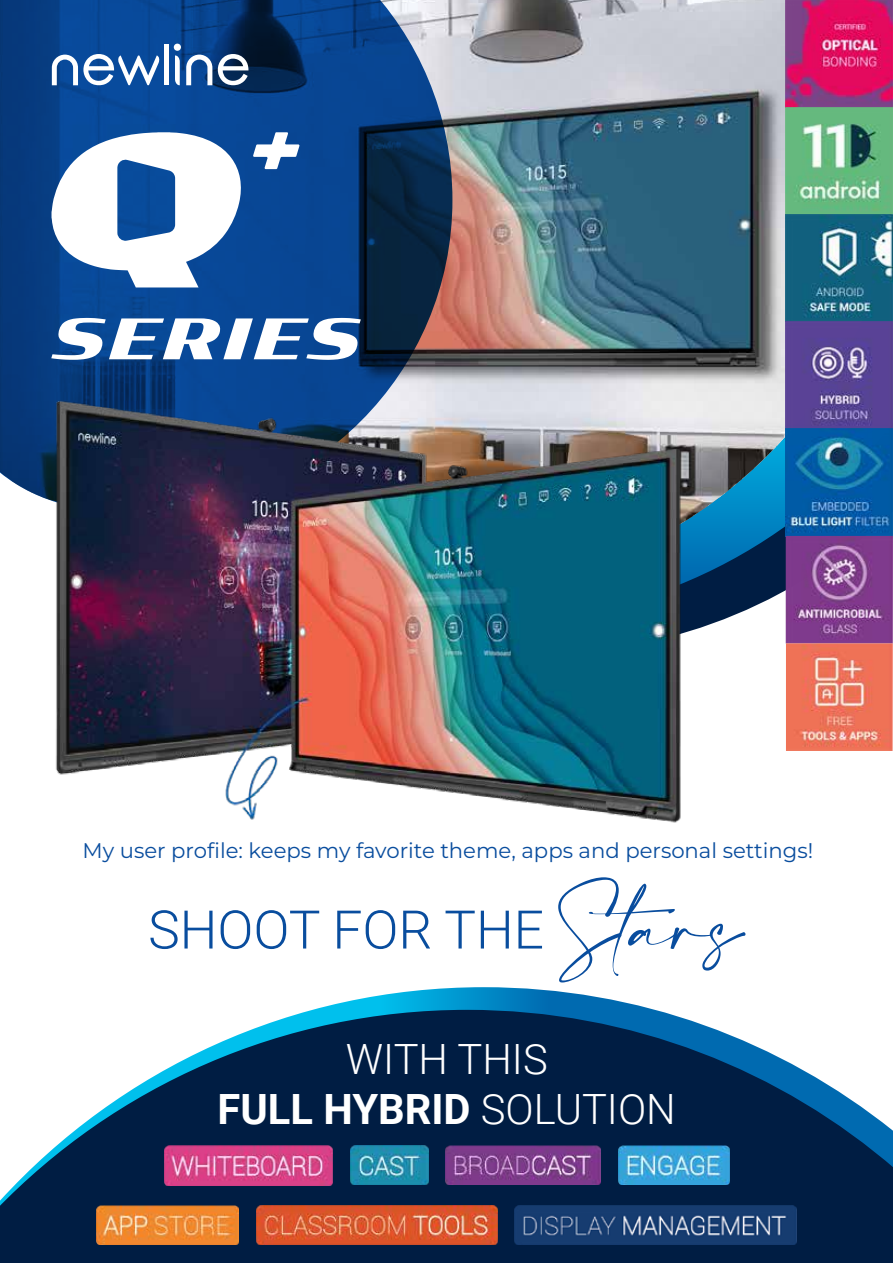
<style>
.page{position:relative;width:893px;height:1263px;background:#fff}
.page>*{position:absolute;margin:0;border:0;box-sizing:border-box;transform-origin:0 0}
.t1{font:300 53.25px "Roboto";color:#094d9e}
.t2{font:300 41.7px/50.1px "Roboto";color:#fff;text-align:center}
.t3{font:21.15px "Montserrat";color:#094d9e}
.s1{font-family:"Amalfi Coast";font-weight:400}
.s2{font-weight:700}
</style>
<div class="page">
<img style="left:452px;top:0;width:334px;height:593px">
<svg style="left:0;top:0;width:452px;height:495px;background:#134380"></svg>
<div style="left:164px;top:44px;width:5px;height:41px;background:#fff"></div>
<svg style="left:218px;top:54px;width:30px;height:31px"></svg>
<svg style="left:52px;top:54px;width:108px;height:31px"></svg>
<svg style="left:174px;top:44px;width:38px;height:41px"></svg>
<svg style="left:52px;top:132px;width:189px;height:155px"></svg>
<svg style="left:253px;top:132px;width:47px;height:37px"></svg>
<svg style="left:51px;top:318px;width:310px;height:42px"></svg>
<img style="left:36px;top:381px;width:664px;height:442px">
<img style="left:786px;top:0;width:107px;height:751px">
<svg style="left:312px;top:987px;width:343px;height:23px"></svg>
<svg style="left:0;top:1010px;width:893px;height:253px;fill:#001d43"></svg>
<img style="left:164px;top:1146px;width:169px;height:39px">
<img style="left:350px;top:1146px;width:78px;height:39px">
<img style="left:446px;top:1146px;width:155px;height:39px">
<img style="left:619px;top:1146px;width:110px;height:39px">
<img style="left:97px;top:1205px;width:141px;height:39px">
<img style="left:256px;top:1205px;width:241px;height:39px">
<img style="left:515px;top:1205px;width:282px;height:39px">
<p class="t3" style="left:82px;top:836px;width:732px">My user profile: keeps my favorite theme, apps and personal settings!</p>
<h1 class="t1" style="left:148px;top:892px;width:597px">SHOOT FOR THE <span class="s1">Stars</span></h1>
<h2 class="t2" style="left:218px;top:1032px;width:460px">WITH THIS<br><span class="s2">FULL HYBRID</span> SOLUTION</h2>
</div>
